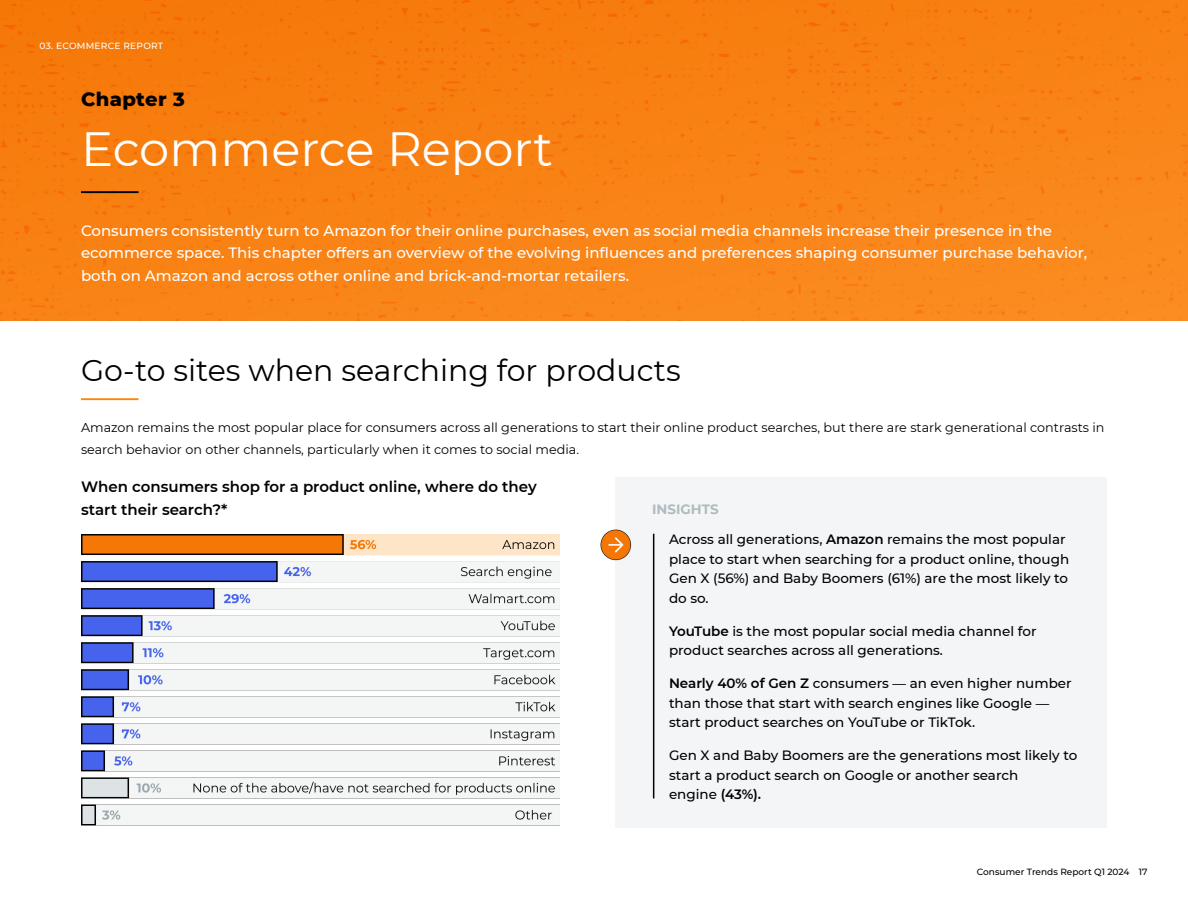
<style>
.page{position:relative;width:1188px;height:918px;background:#fff}
.page>*{position:absolute;margin:0;border:0;box-sizing:border-box;transform-origin:0 0}
.t1{font:48px "Montserrat";color:#fff}
.t2{font:30px "Montserrat";color:#000}
.t3{font:800 19.5px "Montserrat";letter-spacing:.02em;color:#000}
.t4{font:500 15px/22.5px "Montserrat";color:#fff}
.t5{font:600 15px/22.5px "Montserrat";color:#000}
.t6{font:500 13.5px/19.5px "Montserrat";color:#000}
.t7{font:700 13.5px "Montserrat";color:#b0bbbf}
.t8{font:12.75px/22.5px "Montserrat";color:#000}
.t9{font:500 9px "Montserrat";color:#000}
.t10{font:500 9px "Montserrat";letter-spacing:.03em;color:#fff}
.s1{font-weight:600}
</style>
<div class="page">
<img style="left:0;top:0;width:1188px;height:321px">
<hr style="left:81px;top:191px;width:57px;height:2px;background:#000">
<div style="left:616px;top:478px;width:491px;height:350px;background:#f4f5f6"></div>
<hr style="left:653px;top:534px;width:1px;height:264px;background:#000">
<img style="left:601px;top:530px;width:31px;height:31px">
<hr style="left:81px;top:398px;width:57px;height:2px;background:#ff8404">
<img style="left:81px;top:534px;width:479px;height:292px">
<p class="t10" style="left:40px;top:40px;width:125px">03. ECOMMERCE REPORT</p>
<h3 class="t3" style="left:81px;top:85px;width:105px">Chapter 3</h3>
<h1 class="t1" style="left:81px;top:116px;width:473px">Ecommerce Report</h1>
<p class="t4" style="left:81px;top:219px;width:1008px">Consumers consistently turn to Amazon for their online purchases, even as social media channels increase their presence in the ecommerce space. This chapter offers an overview of the evolving influences and preferences shaping consumer purchase behavior, both on Amazon and across other online and brick-and-mortar retailers.</p>
<h2 class="t2" style="left:81px;top:350px;width:601px">Go-to sites when searching for products</h2>
<p class="t8" style="left:81px;top:415px;width:1025px">Amazon remains the most popular place for consumers across all generations to start their online product searches, but there are stark generational contrasts in search behavior on other channels, particularly when it comes to social media.</p>
<p class="t5" style="left:81px;top:475px;width:457px">When consumers shop for a product online, where do they start their search?*</p>
<p class="t7" style="left:652px;top:500px;width:68px">INSIGHTS</p>
<p class="t6" style="left:669px;top:529px;width:402px">Across all generations, <span class="s1">Amazon</span> remains the most popular place to start when searching for a product online, though Gen X (56%) and Baby Boomers (61%) are the most likely to do so.</p>
<p class="t6" style="left:669px;top:621px;width:369px"><span class="s1">YouTube</span> is the most popular social media channel for product searches across all generations.</p>
<p class="t6" style="left:669px;top:673px;width:404px"><span class="s1">Nearly 40% of Gen Z</span> consumers — an even higher number than those that start with search engines like Google — start product searches on YouTube or TikTok.</p>
<p class="t6" style="left:669px;top:745px;width:410px">Gen X and Baby Boomers are the generations most likely to start a product search on Google or another search<br>engine <span class="s1">(43%).</span></p>
<p class="t9" style="left:977px;top:865px;width:172px">Consumer Trends Report Q1 2024 17</p>
</div>
